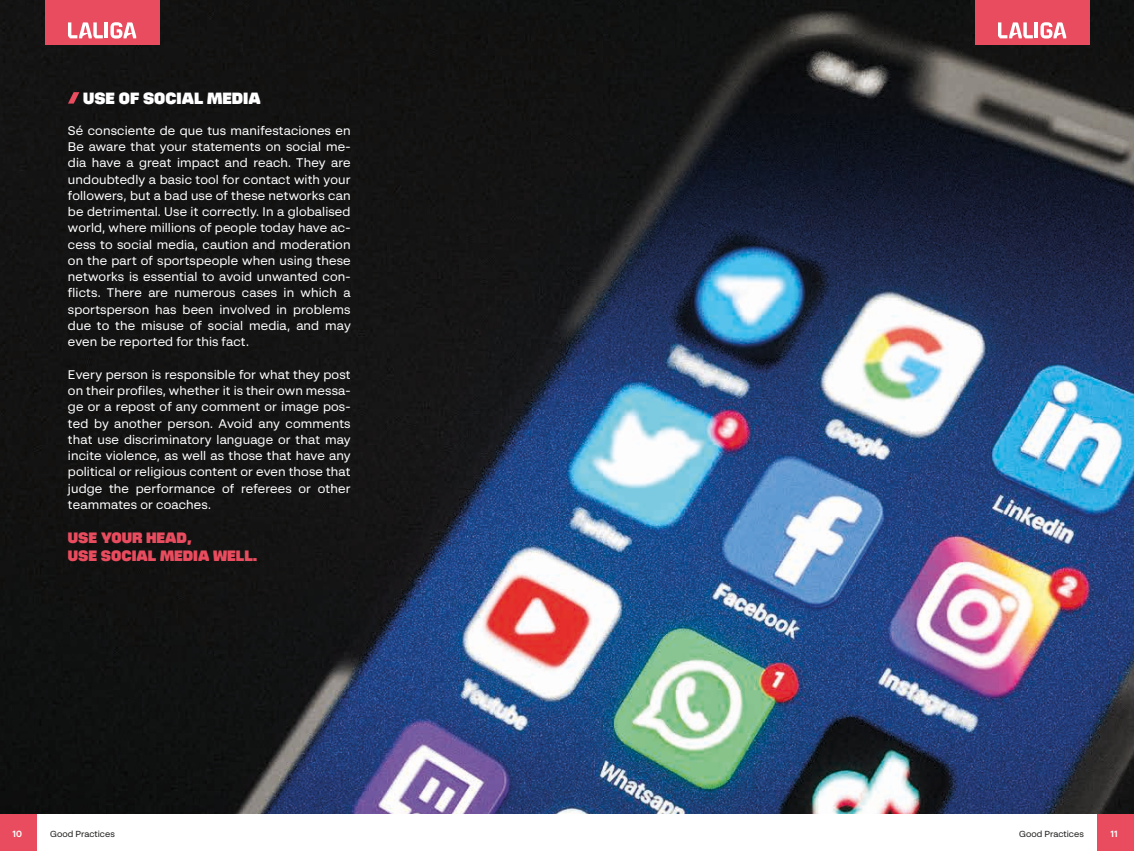
<style>
.page{position:relative;width:1134px;height:851px;background:#fff}
.page>*{position:absolute;margin:0;border:0;box-sizing:border-box;transform-origin:0 0}
.t1{font:700 expanded 16.25px "LALIGA Headline";color:#fff}
.t2{font:700 expanded 15px/18px "LALIGA Headline";color:#e94c5e}
.t3{font:12.5px/16.2px "LALIGA Text";letter-spacing:.01em;color:#fff;text-align:justify}
.t4{font:700 9px "LALIGA Text";color:#fff}
.t5{font:8.75px "LALIGA Text";color:#1d1d1b}
</style>
<div class="page">
<img style="left:0;top:0;width:1134px;height:814px">
<div style="left:975px;top:0;width:114px;height:45px;background:#e94c5e"></div>
<div style="left:45px;top:0;width:114px;height:45px;background:#e94c5e"></div>
<svg style="left:998px;top:22px;width:35px;height:16px"></svg>
<hr style="left:1035px;top:22px;width:3px;height:16px;background:#fff">
<svg style="left:1040px;top:22px;width:26px;height:17px"></svg>
<svg style="left:68px;top:22px;width:35px;height:16px"></svg>
<hr style="left:105px;top:22px;width:3px;height:16px;background:#fff">
<svg style="left:110px;top:22px;width:26px;height:17px"></svg>
<div style="left:0;top:814px;width:36px;height:36px;background:#e94c5e"></div>
<div style="left:1098px;top:814px;width:36px;height:36px;background:#e94c5e"></div>
<svg style="left:68px;top:92px;width:11px;height:12px"></svg>
<h1 class="t1" style="left:83px;top:88px;width:179px">USE OF SOCIAL MEDIA</h1>
<p class="t3" style="left:68px;top:122px;width:284px">Sé consciente de que tus manifestaciones en Be aware that your statements on social me&shy;dia have a great impact and reach. They are undoubtedly a basic tool for contact with your followers, but a bad use of these networks can be detrimental. Use it correctly. In a globalised world, where millions of people today have ac&shy;cess to social media, caution and moderation on the part of sportspeople when using these networks is essential to avoid unwanted con&shy;flicts. There are numerous cases in which a sportsperson has been involved in problems due to the misuse of social media, and may even be reported for this fact.</p>
<p class="t3" style="left:68px;top:366px;width:284px">Every person is responsible for what they post on their profiles, whether it is their own messa&shy;ge or a repost of any comment or image pos&shy;ted by another person. Avoid any comments that use discriminatory language or that may incite violence, as well as those that have any political or religious content or even those that judge the performance of referees or other teammates or coaches.</p>
<p class="t2" style="left:68px;top:528px;width:191px">USE YOUR HEAD,<br>USE SOCIAL MEDIA WELL.</p>
<p class="t5" style="left:50px;top:828px;width:66px">Good Practices</p>
<p class="t5" style="left:1019px;top:828px;width:66px">Good Practices</p>
<p class="t4" style="left:12px;top:828px;width:11px">10</p>
<p class="t4" style="left:1110px;top:828px;width:13px">111</p>
</div>
